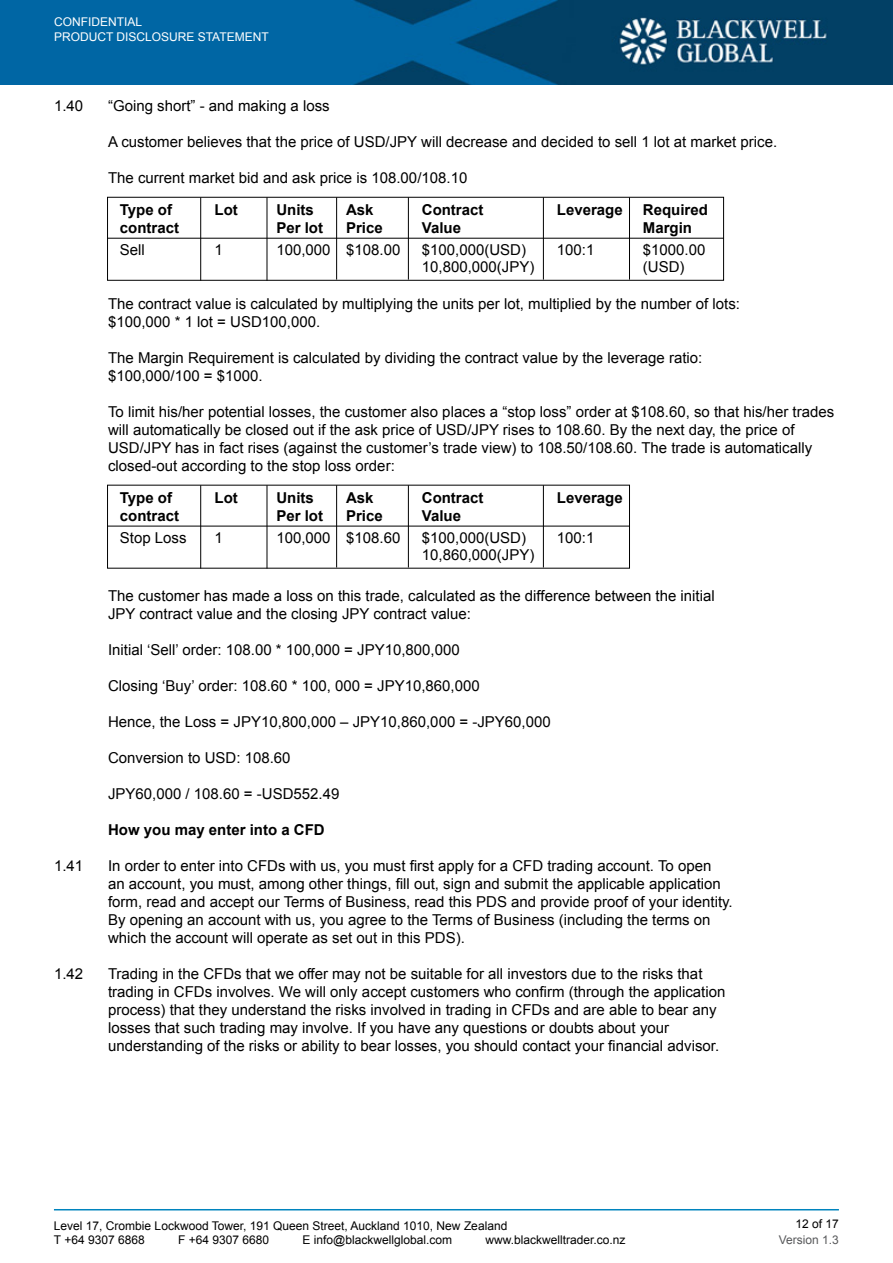
<style>
.page{position:relative;width:893px;height:1263px;background:#fff}
.page>*{position:absolute;margin:0;border:0;box-sizing:border-box;transform-origin:0 0}
.t1{font:15px/18px "Arial";color:#000}
.t2{font:700 15px/18px "Arial";color:#000}
.t3{font:12px/14.4px "Arial";color:#000}
.t4{font:12px/14.4px "Arial";color:#fff}
.t5{font:12px "Arial";color:#58595b}
</style>
<div class="page">
<hr style="left:54px;top:1209px;width:785px;height:1px;background:#0084be">
<img style="left:0;top:0;width:893px;height:85px">
<div style="left:107px;top:197px;width:617px;height:84px;border:1px solid #000"></div>
<hr style="left:107px;top:238px;width:617px;height:1px;background:#000">
<hr style="left:107px;top:526px;width:523px;height:1px;background:#000">
<hr style="left:200px;top:197px;width:1px;height:84px;background:#000">
<hr style="left:200px;top:485px;width:1px;height:83px;background:#000">
<hr style="left:267px;top:197px;width:1px;height:84px;background:#000">
<hr style="left:267px;top:485px;width:1px;height:83px;background:#000">
<hr style="left:336px;top:197px;width:1px;height:83px;background:#000">
<hr style="left:336px;top:485px;width:1px;height:82px;background:#000">
<hr style="left:408px;top:197px;width:1px;height:83px;background:#000">
<hr style="left:408px;top:485px;width:1px;height:82px;background:#000">
<hr style="left:543px;top:197px;width:1px;height:83px;background:#000">
<hr style="left:543px;top:485px;width:1px;height:82px;background:#000">
<hr style="left:629px;top:197px;width:1px;height:83px;background:#000">
<p class="t4" style="left:54px;top:15px;width:216px">CONFIDENTIAL<br>PRODUCT DISCLOSURE STATEMENT</p>
<p class="t1" style="left:54px;top:97px;width:31px">1.40</p>
<p class="t1" style="left:108px;top:97px;width:223px">“Going short” - and making a loss</p>
<p class="t1" style="left:108px;top:133px;width:671px">A customer believes that the price of USD/JPY will decrease and decided to sell 1 lot at market price.</p>
<p class="t1" style="left:108px;top:169px;width:361px">The current market bid and ask price is 108.00/108.10</p>
<p class="t2" style="left:120px;top:201px;width:61px">Type of contract</p>
<p class="t1" style="left:120px;top:241px;width:27px">Sell</p>
<p class="t2" style="left:215px;top:201px;width:25px">Lot</p>
<p class="t1" style="left:215px;top:241px;width:10px">1</p>
<p class="t2" style="left:276px;top:201px;width:48px">Units<br>Per lot</p>
<p class="t1" style="left:276px;top:241px;width:56px">100,000</p>
<p class="t2" style="left:346px;top:201px;width:38px">Ask<br>Price</p>
<p class="t1" style="left:346px;top:241px;width:56px">$108.00</p>
<p class="t2" style="left:422px;top:201px;width:63px">Contract<br>Value</p>
<p class="t1" style="left:422px;top:242px;width:114px;line-height:16.5px">$100,000(USD)<br>10,800,000(JPY)</p>
<p class="t2" style="left:557px;top:201px;width:67px">Leverage</p>
<p class="t1" style="left:557px;top:241px;width:39px">100:1</p>
<p class="t2" style="left:643px;top:201px;width:67px">Required<br>Margin</p>
<p class="t1" style="left:643px;top:242px;width:64px;line-height:16.5px">$1000.00 (USD)</p>
<p class="t1" style="left:108px;top:295px;width:633px">The contract value is calculated by multiplying the units per lot, multiplied by the number of lots: $100,000 * 1 lot = USD100,000.</p>
<p class="t1" style="left:108px;top:349px;width:596px">The Margin Requirement is calculated by dividing the contract value by the leverage ratio: $100,000/100 = $1000.</p>
<p class="t1" style="left:108px;top:403px;width:728px">To limit his/her potential losses, the customer also places a “stop loss” order at $108.60, so that his/her trades will automatically be closed out if the ask price of USD/JPY rises to 108.60. By the next day, the price of USD/JPY has in fact rises (against the customer’s trade view) to 108.50/108.60. The trade is automatically closed-out according to the stop loss order:</p>
<p class="t2" style="left:120px;top:489px;width:61px">Type of contract</p>
<p class="t1" style="left:120px;top:529px;width:68px">Stop Loss</p>
<p class="t2" style="left:215px;top:489px;width:25px">Lot</p>
<p class="t1" style="left:215px;top:529px;width:10px">1</p>
<p class="t2" style="left:276px;top:489px;width:48px">Units<br>Per lot</p>
<p class="t1" style="left:276px;top:529px;width:56px">100,000</p>
<p class="t2" style="left:346px;top:489px;width:38px">Ask<br>Price</p>
<p class="t1" style="left:346px;top:529px;width:56px">$108.60</p>
<p class="t2" style="left:422px;top:489px;width:63px">Contract<br>Value</p>
<p class="t1" style="left:422px;top:530px;width:114px;line-height:16.5px">$100,000(USD)<br>10,860,000(JPY)</p>
<p class="t2" style="left:557px;top:489px;width:67px">Leverage</p>
<p class="t1" style="left:557px;top:529px;width:39px">100:1</p>
<p class="t1" style="left:108px;top:586px;width:608px">The customer has made a loss on this trade, calculated as the difference between the initial<br>JPY contract value and the closing JPY contract value:</p>
<p class="t1" style="left:108px;top:640px;width:353px">Initial ‘Sell’ order: 108.00 * 100,000 = JPY10,800,000</p>
<p class="t1" style="left:108px;top:676px;width:373px">Closing ‘Buy’ order: 108.60 * 100, 000 = JPY10,860,000</p>
<p class="t1" style="left:108px;top:712px;width:444px">Hence, the Loss = JPY10,800,000 – JPY10,860,000 = -JPY60,000</p>
<p class="t1" style="left:108px;top:748px;width:184px">Conversion to USD: 108.60</p>
<p class="t1" style="left:108px;top:784px;width:233px">JPY60,000 / 108.60 = -USD552.49</p>
<p class="t2" style="left:108px;top:821px;width:218px">How you may enter into a CFD</p>
<p class="t1" style="left:54px;top:856px;width:31px">1.41</p>
<p class="t1" style="left:108px;top:856px;width:626px">In order to enter into CFDs with us, you must first apply for a CFD trading account. To open<br>an account, you must, among other things, fill out, sign and submit the applicable application form, read and accept our Terms of Business, read this PDS and provide proof of your identity.<br>By opening an account with us, you agree to the Terms of Business (including the terms on which the account will operate as set out in this PDS).</p>
<p class="t1" style="left:54px;top:964px;width:31px">1.42</p>
<p class="t1" style="left:108px;top:964px;width:619px">Trading in the CFDs that we offer may not be suitable for all investors due to the risks that trading in CFDs involves. We will only accept customers who confirm (through the application process) that they understand the risks involved in trading in CFDs and are able to bear any losses that such trading may involve. If you have any questions or doubts about your understanding of the risks or ability to bear losses, you should contact your financial advisor.</p>
<p class="t3" style="left:54px;top:1218px;width:455px">Level 17, Crombie Lockwood Tower, 191 Queen Street, Auckland 1010, New Zealand<br>T +64 9307 6868</p>
<p class="t3" style="left:178px;top:1233px;width:93px">F +64 9307 6680</p>
<p class="t3" style="left:303px;top:1233px;width:151px">E info@blackwellglobal.com</p>
<p class="t3" style="left:485px;top:1233px;width:142px">www.blackwelltrader.co.nz</p>
<p class="t3" style="left:796px;top:1217px;width:45px">12 of 17</p>
<p class="t5" style="left:779px;top:1232px;width:62px">Version 1.3</p>
</div>
